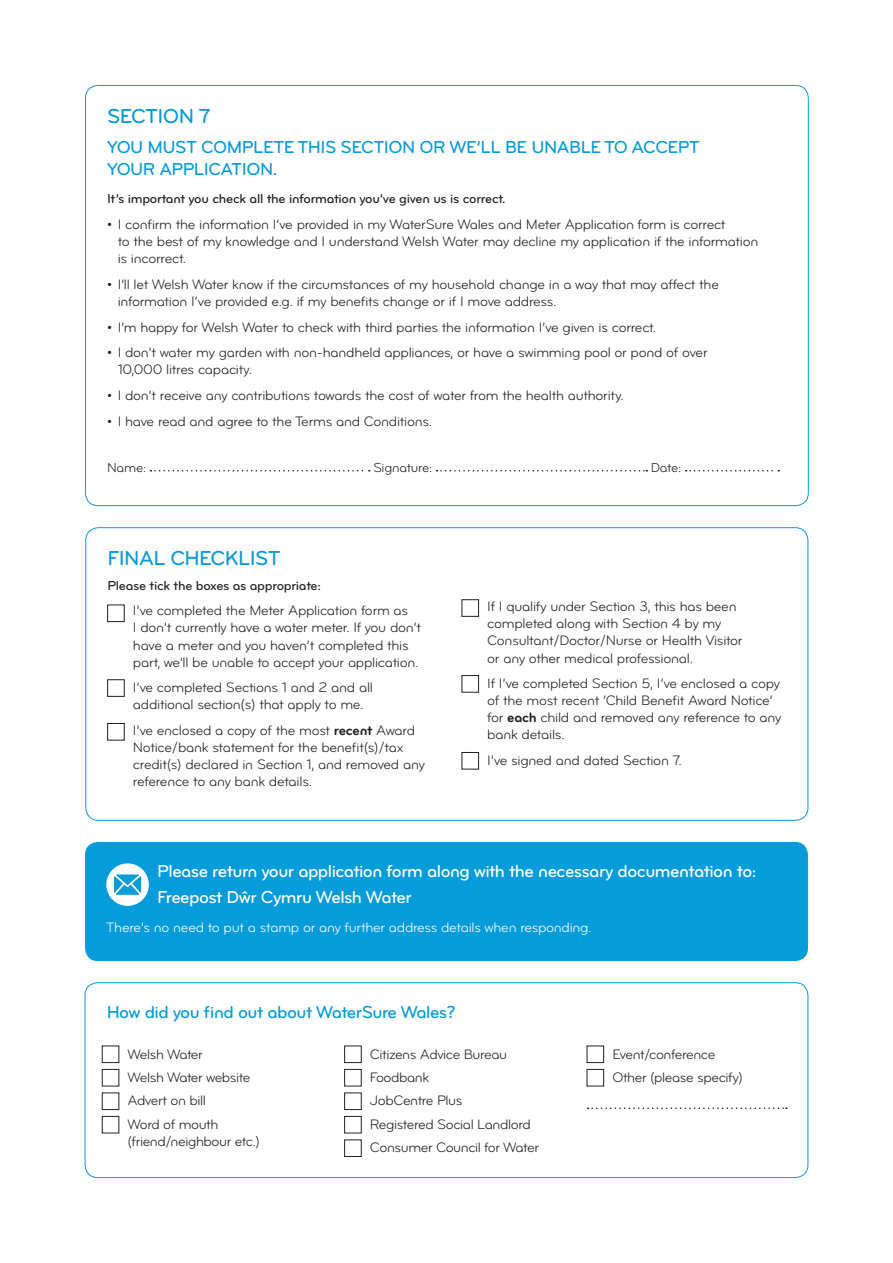
<style>
.page{position:relative;width:893px;height:1263px;background:#fff}
.page>*{position:absolute;margin:0;border:0;box-sizing:border-box;transform-origin:0 0}
.t1{font:21px "Bryant Pro Medium Alternate";letter-spacing:-.03em;color:#069bda}
.t2{font:18px/21.6px "Bryant Pro Medium Alternate";letter-spacing:-.03em;color:#069bda}
.t3{font:18px/25.8px "Bryant Pro Medium Alternate";letter-spacing:-.03em;color:#fff}
.t4{font:14.25px/17.1px "Bryant Pro Regular Alternate";letter-spacing:-.02em;color:#231f20}
.t5{font:14.25px "Bryant Pro Regular Alternate";letter-spacing:-.02em;color:#fff}
.t6{font:13.5px "Bryant Pro Medium Alternate";letter-spacing:-.02em;color:#231f20}
.t7{font:13.5px "Bryant Pro Regular Alternate";letter-spacing:-.02em;color:#231f20}
.s1{font-family:"Bryant Pro Bold Alternate"}
</style>
<div class="page">
<div style="left:107px;top:605px;width:17px;height:17px;border:1px solid #231f20"></div>
<div style="left:107px;top:679px;width:17px;height:17px;border:1px solid #231f20"></div>
<div style="left:107px;top:723px;width:17px;height:17px;border:1px solid #231f20"></div>
<div style="left:462px;top:599px;width:17px;height:17px;border:1px solid #231f20"></div>
<div style="left:462px;top:675px;width:17px;height:17px;border:1px solid #231f20"></div>
<div style="left:462px;top:752px;width:17px;height:17px;border:1px solid #231f20"></div>
<svg style="left:150px;top:470px;width:220px;height:1px"></svg>
<svg style="left:436px;top:470px;width:211px;height:1px"></svg>
<svg style="left:686px;top:470px;width:93px;height:1px"></svg>
<div style="left:85px;top:982px;width:723px;height:196px;border:1px solid #069bda;border-radius:13px"></div>
<div style="left:85px;top:842px;width:723px;height:119px;background:#069bda;border-radius:13px"></div>
<div style="left:106px;top:863px;width:43px;height:43px;background:#fff;border-radius:50%"></div>
<svg style="left:114px;top:874px;width:27px;height:21px"></svg>
<div style="left:102px;top:1046px;width:17px;height:17px;border:1px solid #231f20"></div>
<div style="left:102px;top:1069px;width:17px;height:17px;border:1px solid #231f20"></div>
<div style="left:102px;top:1093px;width:17px;height:17px;border:1px solid #231f20"></div>
<div style="left:102px;top:1116px;width:17px;height:17px;border:1px solid #231f20"></div>
<div style="left:344px;top:1046px;width:17px;height:17px;border:1px solid #231f20"></div>
<div style="left:344px;top:1069px;width:17px;height:17px;border:1px solid #231f20"></div>
<div style="left:344px;top:1093px;width:17px;height:17px;border:1px solid #231f20"></div>
<div style="left:344px;top:1116px;width:17px;height:17px;border:1px solid #231f20"></div>
<div style="left:344px;top:1140px;width:17px;height:17px;border:1px solid #231f20"></div>
<svg style="left:588px;top:1107px;width:199px;height:2px"></svg>
<div style="left:587px;top:1046px;width:17px;height:17px;border:1px solid #231f20"></div>
<div style="left:587px;top:1069px;width:17px;height:17px;border:1px solid #231f20"></div>
<p class="t1" style="left:107px;top:105px;width:105px">SECTION 7</p>
<p class="t2" style="left:107px;top:137px;width:594px">YOU MUST COMPLETE THIS SECTION OR WE’LL BE UNABLE TO ACCEPT<br>YOUR APPLICATION.</p>
<p class="t6" style="left:107px;top:192px;width:400px">It’s important you check all the information you’ve given us is correct.</p>
<p class="t4" style="left:118px;top:216px;width:642px;text-indent:-11px">• I confirm the information I’ve provided in my WaterSure Wales and Meter Application form is correct<br>to the best of my knowledge and I understand Welsh Water may decline my application if the information is incorrect.</p>
<p class="t4" style="left:118px;top:276px;width:603px;text-indent:-11px">• I’ll let Welsh Water know if the circumstances of my household change in a way that may affect the information I’ve provided e.g. if my benefits change or if I move address.</p>
<p class="t4" style="left:107px;top:319px;width:551px">• I’m happy for Welsh Water to check with third parties the information I’ve given is correct.</p>
<p class="t4" style="left:118px;top:344px;width:591px;text-indent:-11px">• I don’t water my garden with non-handheld appliances, or have a swimming pool or pond of over<br>10,000 litres capacity.</p>
<p class="t4" style="left:107px;top:387px;width:518px">• I don’t receive any contributions towards the cost of water from the health authority.</p>
<p class="t4" style="left:107px;top:413px;width:327px">• I have read and agree to the Terms and Conditions.</p>
<p class="t7" style="left:107px;top:460px;width:41px">Name:</p>
<p class="t7" style="left:373px;top:460px;width:60px">Signature:</p>
<p class="t7" style="left:651px;top:460px;width:32px">Date:</p>
<p class="t1" style="left:107px;top:547px;width:175px">FINAL CHECKLIST</p>
<p class="t6" style="left:107px;top:578px;width:215px">Please tick the boxes as appropriate:</p>
<p class="t4" style="left:133px;top:602px;width:290px">I’ve completed the Meter Application form as<br>I don’t currently have a water meter. If you don’t have a meter and you haven’t completed this part, we’ll be unable to accept your application.</p>
<p class="t4" style="left:133px;top:679px;width:242px">I’ve completed Sections 1 and 2 and all additional section(s) that apply to me.</p>
<p class="t4" style="left:133px;top:722px;width:293px">I’ve enclosed a copy of the most <span class="s1">recent</span> Award Notice/bank statement for the benefit(s)/tax credit(s) declared in Section 1, and removed any reference to any bank details.</p>
<p class="t4" style="left:487px;top:598px;width:257px">If I qualify under Section 3, this has been completed along with Section 4 by my Consultant/Doctor/Nurse or Health Visitor or any other medical professional.</p>
<p class="t4" style="left:487px;top:675px;width:296px">If I’ve completed Section 5, I’ve enclosed a copy of the most recent ‘Child Benefit Award Notice’ for <span class="s1">each</span> child and removed any reference to any bank details.</p>
<p class="t4" style="left:487px;top:752px;width:196px">I’ve signed and dated Section 7.</p>
<p class="t3" style="left:157px;top:858px;width:601px">Please return your application form along with the necessary documentation to:<br>Freepost Dŵr Cymru Welsh Water</p>
<p class="t5" style="left:106px;top:920px;width:487px">There’s no need to put a stamp or any further address details when responding.</p>
<p class="t2" style="left:107px;top:1001px;width:350px">How did you find out about WaterSure Wales?</p>
<p class="t4" style="left:128px;top:1042px;width:124px;line-height:23.5px">Welsh Water<br>Welsh Water website<br>Advert on bill<br>Word of mouth</p>
<p class="t4" style="left:128px;top:1133px;width:134px">(friend/neighbour etc.)</p>
<p class="t4" style="left:370px;top:1042px;width:171px;line-height:23.5px">Citizens Advice Bureau<br>Foodbank<br>JobCentre Plus<br>Registered Social Landlord<br>Consumer Council for Water</p>
<p class="t4" style="left:612px;top:1042px;width:132px;line-height:23.5px">Event/conference<br>Other (please specify)</p>
</div>
